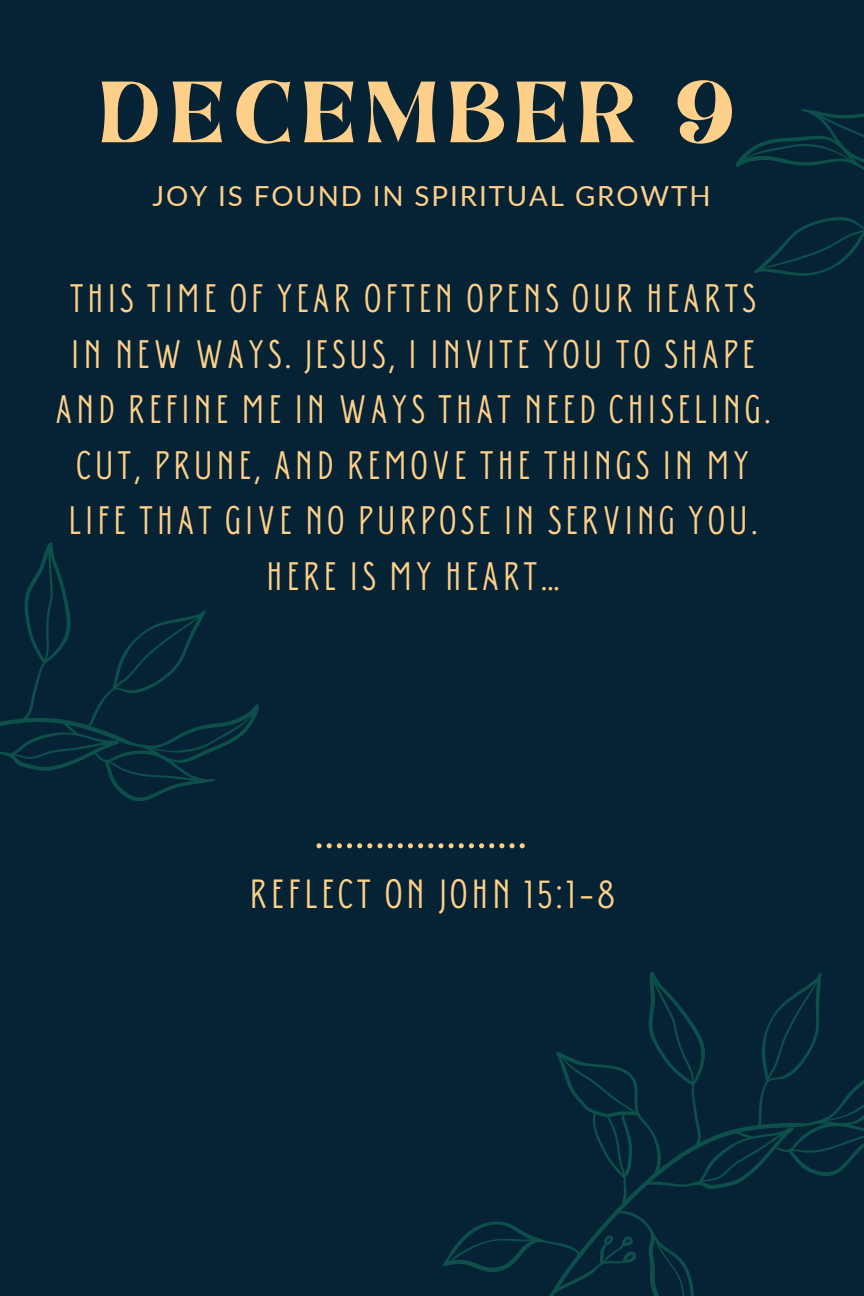
<style>
.page{position:relative;width:864px;height:1296px;background:#052334}
.page>*{position:absolute;margin:0;border:0;box-sizing:border-box;transform-origin:0 0}
.t1{font:69.8px "Brasika Display";letter-spacing:.155em;color:#ffd08a}
.t2{font:40.7px "Donau Uppercase Neue";letter-spacing:.09em;color:#ffd08a}
.t3{font:39.7px/55.5px "Donau Uppercase Neue";letter-spacing:.09em;color:#ffd08a;text-align:center}
.t4{font:27.75px "Lato";letter-spacing:.07em;color:#ffd08a}
</style>
<div class="page">
<svg style="left:317px;top:843px;width:208px;height:5px"></svg>
<svg style="left:0;top:542px;width:259px;height:259px"></svg>
<svg style="left:735px;top:109px;width:129px;height:167px"></svg>
<svg style="left:443px;top:972px;width:421px;height:324px"></svg>
<h1 class="t1" style="left:100px;top:59px;width:638px">DECEMBER 9</h1>
<p class="t4" style="left:152px;top:179px;width:560px">JOY IS FOUND IN SPIRITUAL GROWTH</p>
<p class="t3" style="left:55px;top:270px;width:717px">THIS TIME OF YEAR OFTEN OPENS OUR HEARTS IN NEW WAYS. JESUS, I INVITE YOU TO SHAPE AND REFINE ME IN WAYS THAT NEED CHISELING.<br>CUT, PRUNE, AND REMOVE THE THINGS IN MY LIFE THAT GIVE NO PURPOSE IN SERVING YOU.<br>HERE IS MY HEART…</p>
<p class="t2" style="left:250px;top:868px;width:366px">REFLECT ON JOHN 15:1-8</p>
</div>
